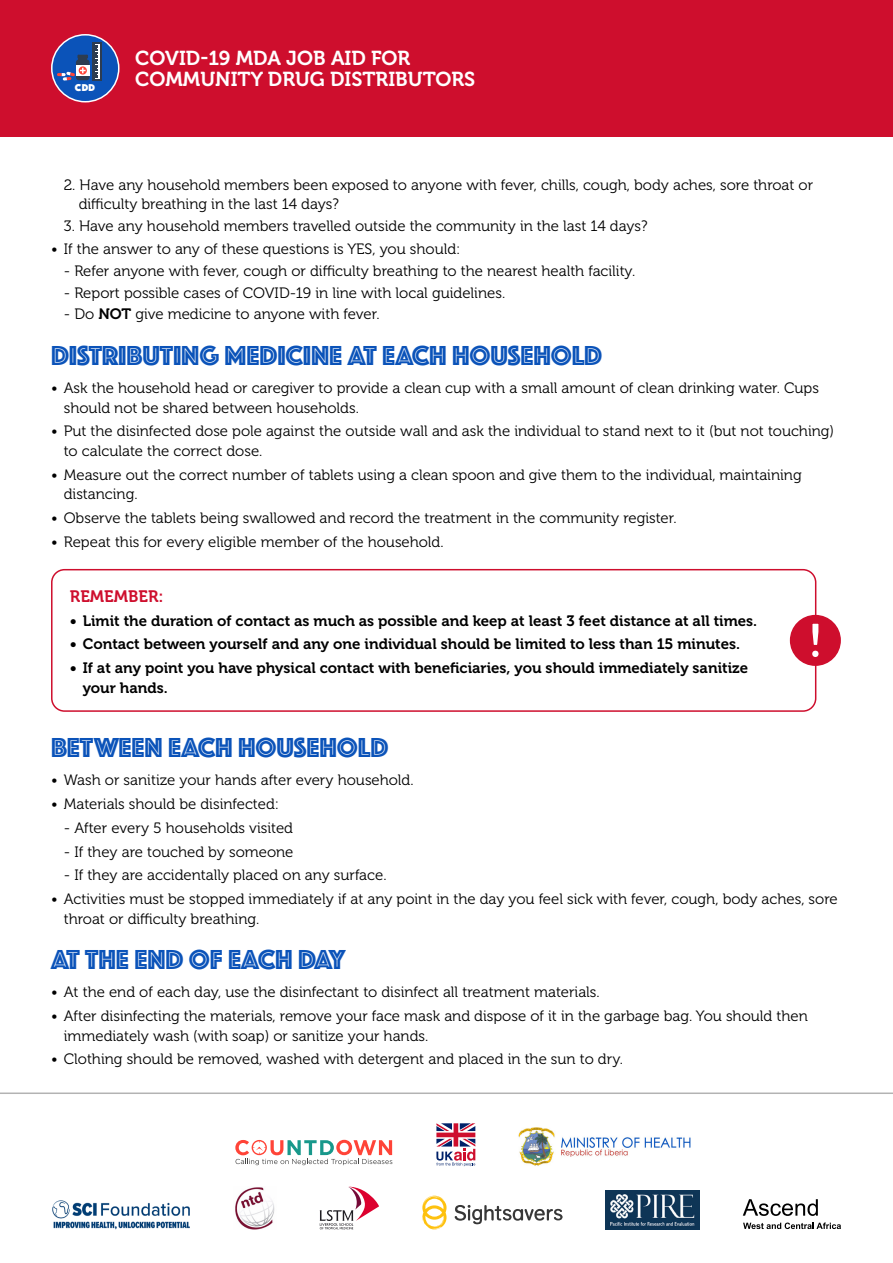
<style>
.page{position:relative;width:893px;height:1263px;background:#fff}
.page>*{position:absolute;margin:0;border:0;box-sizing:border-box;transform-origin:0 0}
.t1{font:28.5px "Phosphate Inline";letter-spacing:-.005em;color:#0b53b9}
.t2{font:20.1px "Museo 700";color:#fff}
.t3{font:16.5px "Museo 700";color:#ce0e2d}
.t4{font:15px/19.5px "Museo 300";color:#000}
.t5{font:15px/19.5px "Museo 700";color:#000}
.t6{font:10.35px "Phosphate Solid";color:#fff}
.s1{font-family:"Museo 700"}
</style>
<div class="page">
<div style="left:51px;top:569px;width:765px;height:143px;border:2px solid #ce0e2d;border-radius:13px"></div>
<div style="left:791px;top:616px;width:49px;height:49px;background:#ce0e2d;border-radius:50%"></div>
<div style="left:790px;top:615px;width:51px;height:51px;border:2px solid #ce0e2d;border-radius:50%"></div>
<svg style="left:812px;top:623px;width:7px;height:34px"></svg>
<div style="left:0;top:0;width:893px;height:136px;background:#ce0e2d"></div>
<div style="left:52px;top:35px;width:66px;height:66px;background:#0b53b9;border-radius:50%"></div>
<div style="left:92px;top:42px;width:10px;height:39px;background:#2d3c50"></div>
<svg style="left:57px;top:45px;width:43px;height:36px"></svg>
<div style="left:51px;top:34px;width:68px;height:68px;border:2px solid #fff;border-radius:50%"></div>
<hr style="left:0;top:1092px;width:893px;height:2px;background:#b3b3b3">
<svg style="left:235px;top:1140px;width:157px;height:25px"></svg>
<svg style="left:436px;top:1123px;width:39px;height:43px"></svg>
<img style="left:518px;top:1127px;width:173px;height:39px">
<img style="left:52px;top:1200px;width:138px;height:29px">
<svg style="left:320px;top:1187px;width:59px;height:42px"></svg>
<img style="left:235px;top:1187px;width:40px;height:42px">
<svg style="left:743px;top:1199px;width:75px;height:17px"></svg>
<svg style="left:743px;top:1222px;width:98px;height:7px"></svg>
<img style="left:606px;top:1190px;width:93px;height:39px">
<svg style="left:422px;top:1195px;width:25px;height:35px"></svg>
<svg style="left:455px;top:1205px;width:108px;height:16px"></svg>
<p class="t6" style="left:75px;top:80px;width:22px">CDD</p>
<p class="t2" style="left:135px;top:47px;width:276px">COVID-19 MDA JOB AID FOR</p>
<p class="t2" style="left:135px;top:68px;width:341px">COMMUNITY DRUG DISTRIBUTORS</p>
<p class="t4" style="left:79px;top:175px;width:736px;text-indent:-15px">2. Have any household members been exposed to anyone with fever, chills, cough, body aches, sore throat or difficulty breathing in the last 14 days?</p>
<p class="t4" style="left:64px;top:216px;width:585px">3. Have any household members travelled outside the community in the last 14 days?</p>
<p class="t4" style="left:51px;top:240px;width:411px">• If the answer to any of these questions is YES, you should:</p>
<p class="t4" style="left:64px;top:261px;width:573px">- Refer anyone with fever, cough or difficulty breathing to the nearest health facility.</p>
<p class="t4" style="left:64px;top:283px;width:443px">- Report possible cases of COVID-19 in line with local guidelines.</p>
<p class="t4" style="left:64px;top:305px;width:317px">- Do <span class="s1">NOT</span> give medicine to anyone with fever.</p>
<p class="t1" style="left:51px;top:335px;width:553px">DISTRIBUTING MEDICINE AT EACH HOUSEHOLD</p>
<p class="t4" style="left:64px;top:378px;width:757px;text-indent:-13px">• Ask the household head or caregiver to provide a clean cup with a small amount of clean drinking water. Cups should not be shared between households.</p>
<p class="t4" style="left:64px;top:422px;width:772px;text-indent:-13px">• Put the disinfected dose pole against the outside wall and ask the individual to stand next to it (but not touching) to calculate the correct dose.</p>
<p class="t4" style="left:64px;top:465px;width:739px;text-indent:-13px">• Measure out the correct number of tablets using a clean spoon and give them to the individual, maintaining distancing.</p>
<p class="t4" style="left:51px;top:508px;width:627px">• Observe the tablets being swallowed and record the treatment in the community register.</p>
<p class="t4" style="left:51px;top:532px;width:394px">• Repeat this for every eligible member of the household.</p>
<p class="t3" style="left:70px;top:587px;width:95px">REMEMBER:</p>
<p class="t5" style="left:70px;top:611px;width:689px">• Limit the duration of contact as much as possible and keep at least 3 feet distance at all times.</p>
<p class="t5" style="left:70px;top:634px;width:672px">• Contact between yourself and any one individual should be limited to less than 15 minutes.</p>
<p class="t5" style="left:83px;top:658px;width:667px;text-indent:-13px">• If at any point you have physical contact with beneficiaries, you should immediately sanitize your hands.</p>
<p class="t1" style="left:51px;top:728px;width:339px">BETWEEN EACH HOUSEHOLD</p>
<p class="t4" style="left:51px;top:771px;width:364px">• Wash or sanitize your hands after every household.</p>
<p class="t4" style="left:51px;top:794px;width:230px">• Materials should be disinfected:</p>
<p class="t4" style="left:64px;top:818px;width:231px">- After every 5 households visited</p>
<p class="t4" style="left:64px;top:842px;width:231px">- If they are touched by someone</p>
<p class="t4" style="left:64px;top:866px;width:324px">- If they are accidentally placed on any surface.</p>
<p class="t4" style="left:64px;top:889px;width:775px;text-indent:-13px">• Activities must be stopped immediately if at any point in the day you feel sick with fever, cough, body aches, sore throat or difficulty breathing.</p>
<p class="t1" style="left:51px;top:939px;width:296px">AT THE END OF EACH DAY</p>
<p class="t4" style="left:51px;top:983px;width:550px">• At the end of each day, use the disinfectant to disinfect all treatment materials.</p>
<p class="t4" style="left:64px;top:1006px;width:745px;text-indent:-13px">• After disinfecting the materials, remove your face mask and dispose of it in the garbage bag. You should then immediately wash (with soap) or sanitize your hands.</p>
<p class="t4" style="left:51px;top:1050px;width:573px">• Clothing should be removed, washed with detergent and placed in the sun to dry.</p>
</div>
